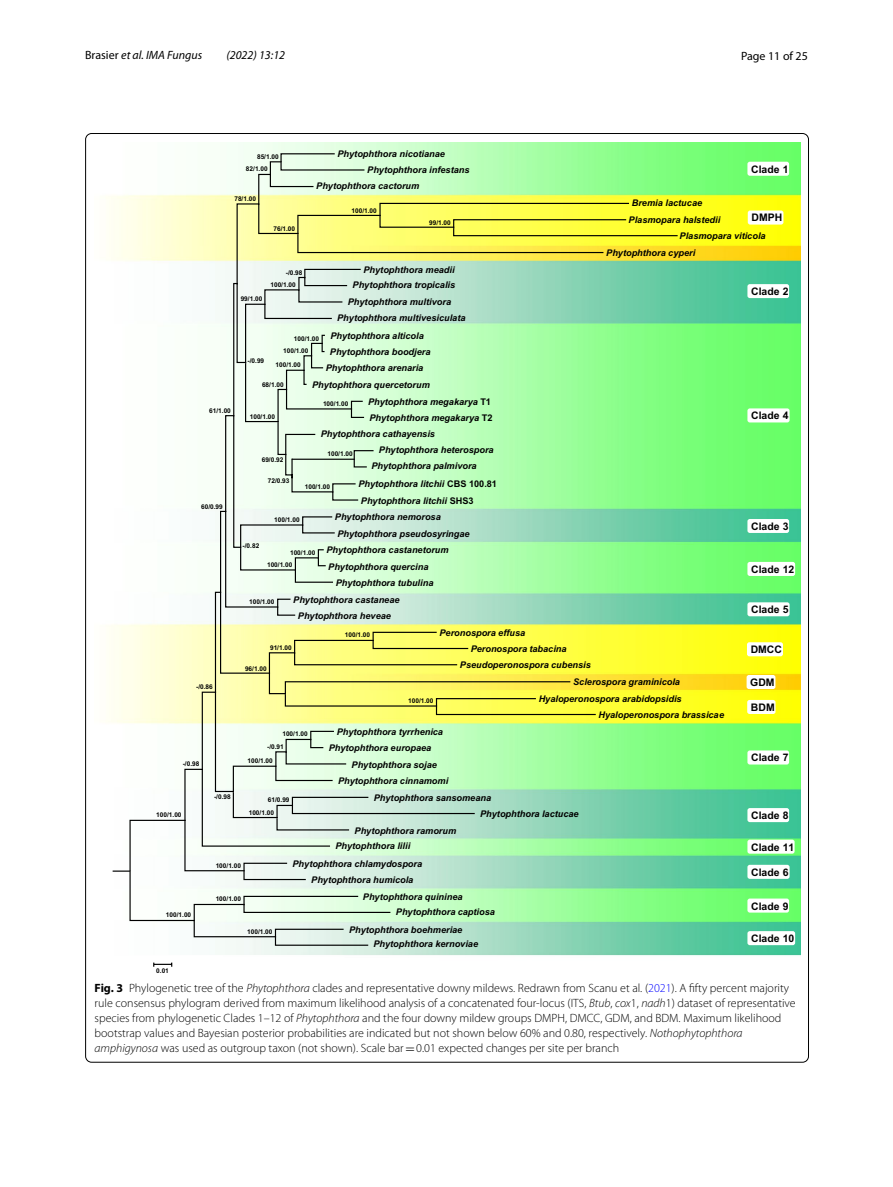
<style>
.page{position:relative;width:893px;height:1187px;background:#fff}
.page>*{position:absolute;margin:0;border:0;box-sizing:border-box;transform-origin:0 0}
.t1{font:300 12px/15px "Myriad Pro";color:#000}
.t2{font:italic 12px "Myriad Pro";color:#000}
.t3{font:12px "Myriad Pro";color:#000}
.t4{font:700 10.5px "Arial";color:#000}
.t5{font:10.5px "Arial Bold MT2";color:#000}
.t6{font:italic 700 9.15px/15.3px "Arial";color:#000}
.t7{font:6.45px/12.5px "Arial Bold MT2";color:#000}
.s1{font-style:normal}
.s2{font-weight:700}
.s3{font-style:italic}
.s4{color:#00f}
.s5{font-family:"MTSY";font-weight:400}
</style>
<div class="page">
<img style="left:106px;top:142px;width:694px;height:825px">
<div style="left:747px;top:162px;width:42px;height:14px;background:#fff;border-radius:2px"></div>
<div style="left:747px;top:284px;width:42px;height:14px;background:#fff;border-radius:2px"></div>
<div style="left:747px;top:408px;width:43px;height:14px;background:#fff;border-radius:2px"></div>
<div style="left:747px;top:519px;width:42px;height:14px;background:#fff;border-radius:2px"></div>
<div style="left:748px;top:210px;width:35px;height:14px;background:#fff;border-radius:2px"></div>
<div style="left:747px;top:562px;width:48px;height:14px;background:#fff;border-radius:2px"></div>
<div style="left:747px;top:602px;width:43px;height:14px;background:#fff;border-radius:2px"></div>
<div style="left:747px;top:642px;width:36px;height:14px;background:#fff;border-radius:2px"></div>
<div style="left:747px;top:750px;width:42px;height:14px;background:#fff;border-radius:2px"></div>
<div style="left:747px;top:808px;width:42px;height:14px;background:#fff;border-radius:2px"></div>
<div style="left:747px;top:931px;width:48px;height:14px;background:#fff;border-radius:2px"></div>
<svg style="left:214px;top:591px;width:382px;height:124px;background:#eef278"></svg>
<svg style="left:153px;top:963px;width:19px;height:3px"></svg>
<svg style="left:113px;top:680px;width:458px;height:266px"></svg>
<div style="left:747px;top:675px;width:28px;height:14px;background:#fff;border-radius:2px"></div>
<div style="left:747px;top:700px;width:28px;height:14px;background:#fff;border-radius:2px"></div>
<div style="left:747px;top:839px;width:48px;height:14px;background:#fff;border-radius:2px"></div>
<div style="left:747px;top:864px;width:43px;height:14px;background:#fff;border-radius:2px"></div>
<div style="left:747px;top:898px;width:42px;height:14px;background:#fff;border-radius:2px"></div>
<svg style="left:219px;top:153px;width:459px;height:463px;background:#c0f1b2"></svg>
<h1 class="t2" style="left:85px;top:48px;width:119px"><span class="s1">Brasier</span> et al. IMA Fungus</h1>
<h1 class="t2" style="left:226px;top:48px;width:60px">(2022) 13:12</h1>
<h1 class="t3" style="left:741px;top:48px;width:68px">Page 11 of 25</h1>
<p class="t7" style="left:246px;top:150px;width:34px;text-indent:11px">85/1.00<br>82/1.00</p>
<p class="t7" style="left:234px;top:193px;width:23px">78/1.00</p>
<p class="t7" style="left:274px;top:222px;width:23px">76/1.00</p>
<p class="t6" style="left:337px;top:146px;width:109px">Phytophthora nicotianae</p>
<p class="t6" style="left:367px;top:162px;width:104px">Phytophthora infestans</p>
<p class="t6" style="left:316px;top:179px;width:105px">Phytophthora cactorum</p>
<p class="t7" style="left:352px;top:204px;width:27px">100/1.00</p>
<p class="t7" style="left:429px;top:216px;width:23px">99/1.00</p>
<p class="t7" style="left:209px;top:404px;width:23px">61/1.00</p>
<p class="t6" style="left:353px;top:262px;width:104px;text-align:right">Phytophthora meadii<br>Phytophthora tropicalis</p>
<p class="t6" style="left:348px;top:294px;width:105px">Phytophthora multivora</p>
<p class="t6" style="left:337px;top:311px;width:130px">Phytophthora multivesiculata</p>
<p class="t6" style="left:330px;top:328px;width:95px">Phytophthora alticola</p>
<p class="t6" style="left:330px;top:344px;width:102px">Phytophthora boodjera</p>
<p class="t6" style="left:326px;top:361px;width:99px">Phytophthora arenaria</p>
<p class="t6" style="left:312px;top:377px;width:119px">Phytophthora quercetorum</p>
<p class="t6" style="left:368px;top:394px;width:124px">Phytophthora megakarya <span class="s1">T1</span></p>
<p class="t6" style="left:369px;top:410px;width:124px">Phytophthora megakarya <span class="s1">T2</span></p>
<p class="t6" style="left:321px;top:427px;width:116px">Phytophthora cathayensis</p>
<p class="t7" style="left:270px;top:266px;width:34px;line-height:12px;text-indent:15px">-/0.98<br>100/1.00</p>
<p class="t7" style="left:241px;top:293px;width:23px">99/1.00</p>
<p class="t7" style="left:283px;top:332px;width:37px;text-indent:11px">100/1.00<br>100/1.00</p>
<p class="t7" style="left:276px;top:359px;width:27px">100/1.00</p>
<p class="t7" style="left:248px;top:355px;width:18px">-/0.99</p>
<p class="t7" style="left:262px;top:378px;width:23px">68/1.00</p>
<p class="t7" style="left:323px;top:398px;width:27px">100/1.00</p>
<p class="t7" style="left:250px;top:410px;width:27px">100/1.00</p>
<p class="t7" style="left:262px;top:453px;width:23px">69/0.92</p>
<p class="t7" style="left:327px;top:448px;width:27px">100/1.00</p>
<p class="t6" style="left:371px;top:441px;width:124px;line-height:16.5px;text-indent:7px">Phytophthora heterospora<br>Phytophthora palmivora</p>
<p class="t4" style="left:751px;top:162px;width:39px">Clade 1</p>
<p class="t6" style="left:632px;top:196px;width:72px">Bremia lactucae</p>
<p class="t6" style="left:629px;top:212px;width:93px">Plasmopara halstedii</p>
<p class="t6" style="left:680px;top:228px;width:88px">Plasmopara viticola</p>
<p class="t6" style="left:606px;top:245px;width:91px">Phytophthora cyperi</p>
<p class="t4" style="left:751px;top:211px;width:32px">DMPH</p>
<p class="t4" style="left:751px;top:284px;width:39px">Clade 2</p>
<p class="t4" style="left:751px;top:408px;width:39px">Clade 4</p>
<p class="t7" style="left:268px;top:474px;width:23px">72/0.93</p>
<p class="t6" style="left:358px;top:476px;width:140px">Phytophthora litchii <span class="s1">CBS 100.81</span></p>
<p class="t6" style="left:361px;top:493px;width:114px">Phytophthora litchii <span class="s1">SHS3</span></p>
<p class="t6" style="left:335px;top:509px;width:107px">Phytophthora nemorosa</p>
<p class="t6" style="left:337px;top:526px;width:134px">Phytophthora pseudosyringae</p>
<p class="t6" style="left:326px;top:542px;width:124px">Phytophthora castanetorum</p>
<p class="t6" style="left:328px;top:559px;width:102px">Phytophthora quercina</p>
<p class="t6" style="left:336px;top:575px;width:99px">Phytophthora tubulina</p>
<p class="t6" style="left:293px;top:592px;width:108px">Phytophthora castaneae</p>
<p class="t6" style="left:298px;top:608px;width:94px">Phytophthora heveae</p>
<p class="t6" style="left:439px;top:625px;width:87px">Peronospora effusa</p>
<p class="t6" style="left:471px;top:641px;width:97px">Peronospora tabacina</p>
<p class="t6" style="left:460px;top:657px;width:132px">Pseudoperonospora cubensis</p>
<p class="t6" style="left:573px;top:674px;width:108px">Sclerospora graminicola</p>
<p class="t6" style="left:539px;top:691px;width:144px">Hyaloperonospora arabidopsidis</p>
<p class="t6" style="left:598px;top:707px;width:127px">Hyaloperonospora brassicae</p>
<p class="t6" style="left:337px;top:724px;width:108px">Phytophthora tyrrhenica</p>
<p class="t6" style="left:329px;top:740px;width:104px">Phytophthora europaea</p>
<p class="t6" style="left:352px;top:756px;width:87px">Phytophthora sojae</p>
<p class="t6" style="left:338px;top:773px;width:112px">Phytophthora cinnamomi</p>
<p class="t6" style="left:374px;top:790px;width:119px">Phytophthora sansomeana</p>
<p class="t6" style="left:480px;top:806px;width:100px">Phytophthora lactucae</p>
<p class="t6" style="left:355px;top:822px;width:103px">Phytophthora ramorum</p>
<p class="t6" style="left:335px;top:838px;width:76px">Phytophthora lilii</p>
<p class="t6" style="left:363px;top:871px;width:101px;line-height:16.6px;text-indent:-52px">Phytophthora humicola<br>Phytophthora quininea</p>
<p class="t6" style="left:349px;top:903px;width:147px;line-height:17.2px;text-indent:47px">Phytophthora captiosa<br>Phytophthora boehmeriae</p>
<p class="t6" style="left:373px;top:936px;width:106px">Phytophthora kernoviae</p>
<p class="t7" style="left:305px;top:480px;width:27px">100/1.00</p>
<p class="t7" style="left:201px;top:500px;width:23px">60/0.99</p>
<p class="t7" style="left:274px;top:513px;width:27px">100/1.00</p>
<p class="t7" style="left:243px;top:540px;width:18px">-/0.82</p>
<p class="t7" style="left:267px;top:546px;width:50px;text-indent:23px">100/1.00<br>100/1.00</p>
<p class="t7" style="left:249px;top:595px;width:27px">100/1.00</p>
<p class="t7" style="left:345px;top:629px;width:27px">100/1.00</p>
<p class="t7" style="left:270px;top:641px;width:23px">91/1.00</p>
<p class="t7" style="left:245px;top:662px;width:23px">96/1.00</p>
<p class="t7" style="left:196px;top:680px;width:18px">-/0.86</p>
<p class="t7" style="left:408px;top:695px;width:27px">100/1.00</p>
<p class="t7" style="left:267px;top:728px;width:42px;text-indent:15px">100/1.00 -/0.91</p>
<p class="t7" style="left:248px;top:754px;width:27px">100/1.00</p>
<p class="t7" style="left:183px;top:758px;width:18px">-/0.98</p>
<p class="t7" style="left:214px;top:790px;width:18px">-/0.98</p>
<p class="t7" style="left:268px;top:794px;width:23px">61/0.99</p>
<p class="t7" style="left:249px;top:806px;width:27px">100/1.00</p>
<p class="t7" style="left:156px;top:809px;width:27px">100/1.00</p>
<p class="t6" style="left:293px;top:855px;width:131px">Phytophthora chlamydospora</p>
<p class="t7" style="left:216px;top:859px;width:27px">100/1.00</p>
<p class="t7" style="left:216px;top:893px;width:27px">100/1.00</p>
<p class="t7" style="left:166px;top:908px;width:27px">100/1.00</p>
<p class="t7" style="left:247px;top:925px;width:27px">100/1.00</p>
<p class="t7" style="left:156px;top:965px;width:14px">0.01</p>
<p class="t4" style="left:751px;top:519px;width:39px">Clade 3</p>
<p class="t4" style="left:751px;top:562px;width:45px">Clade 12</p>
<p class="t4" style="left:751px;top:602px;width:39px">Clade 5</p>
<p class="t4" style="left:751px;top:642px;width:33px">DMCC</p>
<p class="t5" style="left:750px;top:675px;width:26px">GDM</p>
<p class="t5" style="left:751px;top:700px;width:25px">BDM</p>
<p class="t4" style="left:751px;top:750px;width:39px">Clade 7</p>
<p class="t4" style="left:751px;top:808px;width:39px">Clade 8</p>
<p class="t5" style="left:751px;top:839px;width:45px">Clade 11</p>
<p class="t5" style="left:751px;top:865px;width:39px">Clade 6</p>
<p class="t5" style="left:751px;top:898px;width:39px">Clade 9</p>
<p class="t4" style="left:751px;top:931px;width:45px">Clade 10</p>
<p class="t1" style="left:95px;top:980px;width:703px"><span class="s2">Fig. 3</span> Phylogenetic tree of the <span class="s3">Phytophthora</span> clades and representative downy mildews. Redrawn from Scanu et al. (<span class="s4">2021</span>). A fifty percent majority rule consensus phylogram derived from maximum likelihood analysis of a concatenated four-locus (ITS, <span class="s3">Btub</span>, <span class="s3">cox</span>1, <span class="s3">nadh</span>1) dataset of representative species from phylogenetic Clades 1–12 of <span class="s3">Phytophthora</span> and the four downy mildew groups DMPH, DMCC, GDM, and BDM. Maximum likelihood bootstrap values and Bayesian posterior probabilities are indicated but not shown below 60% and 0.80, respectively. <span class="s3">Nothophytophthora amphigynosa</span> was used as outgroup taxon (not shown). Scale bar<span class="s5">=</span>0.01 expected changes per site per branch</p>
</div>
